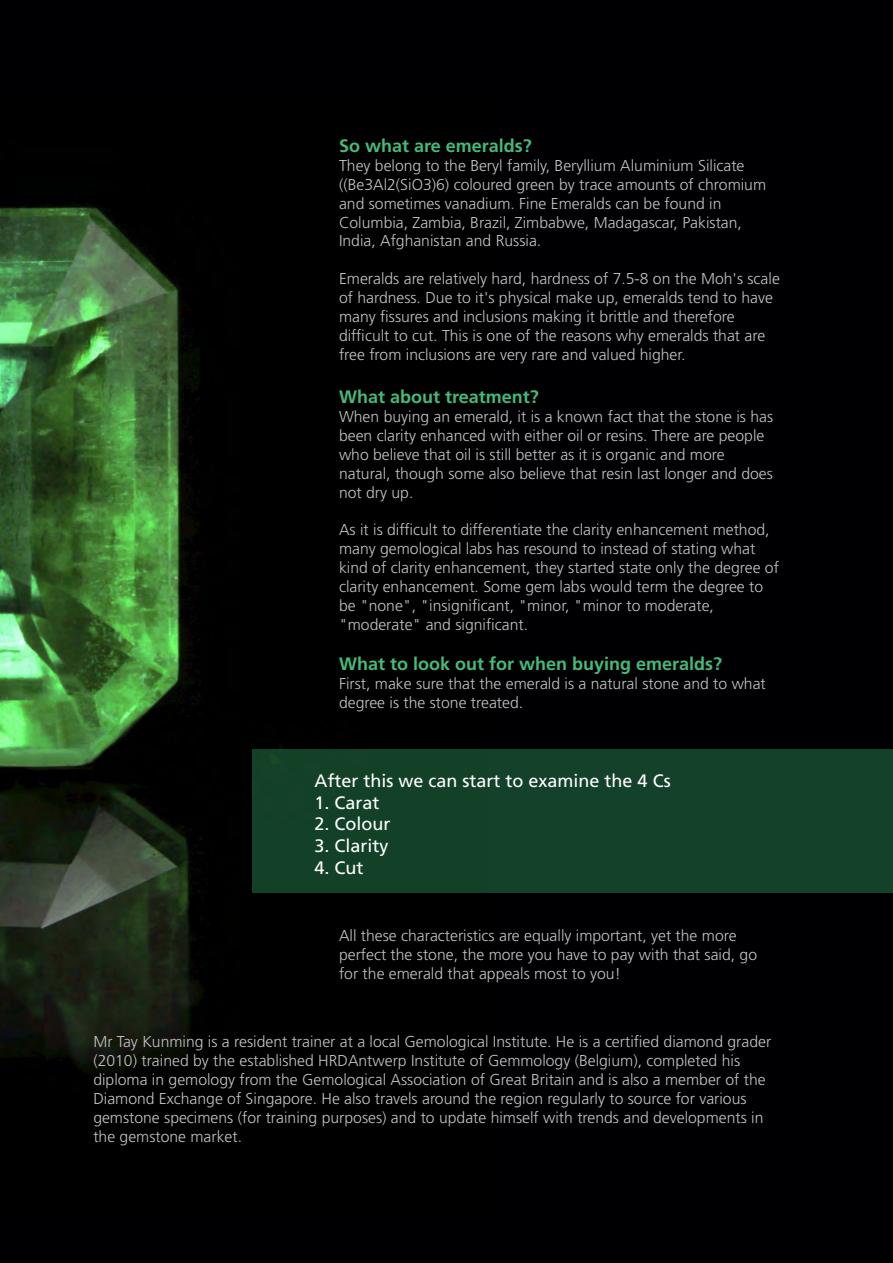
<style>
.page{position:relative;width:893px;height:1263px;background:#000002}
.page>*{position:absolute;margin:0;border:0;box-sizing:border-box;transform-origin:0 0}
.t1{font:700 18px "Frutiger LT Std";color:#46ba78}
.t2{font:18px "Frutiger LT Std";color:#fff}
.t3{font:300 15.75px/18.9px "Frutiger LT Std";color:#c2c3c3}
</style>
<div class="page">
<img style="left:0;top:203px;width:488px;height:870px">
<div style="left:253px;top:750px;width:640px;height:143px;background:#134129"></div>
<p class="t1" style="left:339px;top:135px;width:194px">So what are emeralds?</p>
<p class="t3" style="left:339px;top:156px;width:429px">They belong to the Beryl family, Beryllium Aluminium Silicate ((Be3Al2(SiO3)6) coloured green by trace amounts of chromium and sometimes vanadium. Fine Emeralds can be found in Columbia, Zambia, Brazil, Zimbabwe, Madagascar, Pakistan, India, Afghanistan and Russia.</p>
<p class="t3" style="left:339px;top:270px;width:442px">Emeralds are relatively hard, hardness of 7.5-8 on the Moh's scale of hardness. Due to it's physical make up, emeralds tend to have many fissures and inclusions making it brittle and therefore difficult to cut. This is one of the reasons why emeralds that are free from inclusions are very rare and valued higher.</p>
<p class="t1" style="left:339px;top:386px;width:201px">What about treatment?</p>
<p class="t3" style="left:339px;top:407px;width:436px">When buying an emerald, it is a known fact that the stone is has been clarity enhanced with either oil or resins. There are people who believe that oil is still better as it is organic and more natural, though some also believe that resin last longer and does not dry up.</p>
<p class="t3" style="left:339px;top:521px;width:441px">As it is difficult to differentiate the clarity enhancement method, many gemological labs has resound to instead of stating what kind of clarity enhancement, they started state only the degree of clarity enhancement. Some gem labs would term the degree to be "none", "insignificant, "minor, "minor to moderate, "moderate" and significant.</p>
<p class="t1" style="left:339px;top:653px;width:385px">What to look out for when buying emeralds?</p>
<p class="t3" style="left:339px;top:675px;width:428px">First, make sure that the emerald is a natural stone and to what degree is the stone treated.</p>
<p class="t2" style="left:314px;top:770px;width:358px">After this we can start to examine the 4 Cs</p>
<p class="t2" style="left:314px;top:792px;width:67px">1. Carat</p>
<p class="t2" style="left:314px;top:813px;width:78px">2. Colour</p>
<p class="t2" style="left:314px;top:835px;width:76px">3. Clarity</p>
<p class="t2" style="left:314px;top:857px;width:51px">4. Cut</p>
<p class="t3" style="left:339px;top:927px;width:420px">All these characteristics are equally important, yet the more perfect the stone, the more you have to pay with that said, go for the emerald that appeals most to you!</p>
<p class="t3" style="left:93px;top:1032px;width:679px">Mr Tay Kunming is a resident trainer at a local Gemological Institute. He is a certified diamond grader (2010) trained by the established HRDAntwerp Institute of Gemmology (Belgium), completed his diploma in gemology from the Gemological Association of Great Britain and is also a member of the Diamond Exchange of Singapore. He also travels around the region regularly to source for various gemstone specimens (for training purposes) and to update himself with trends and developments in the gemstone market.</p>
</div>
